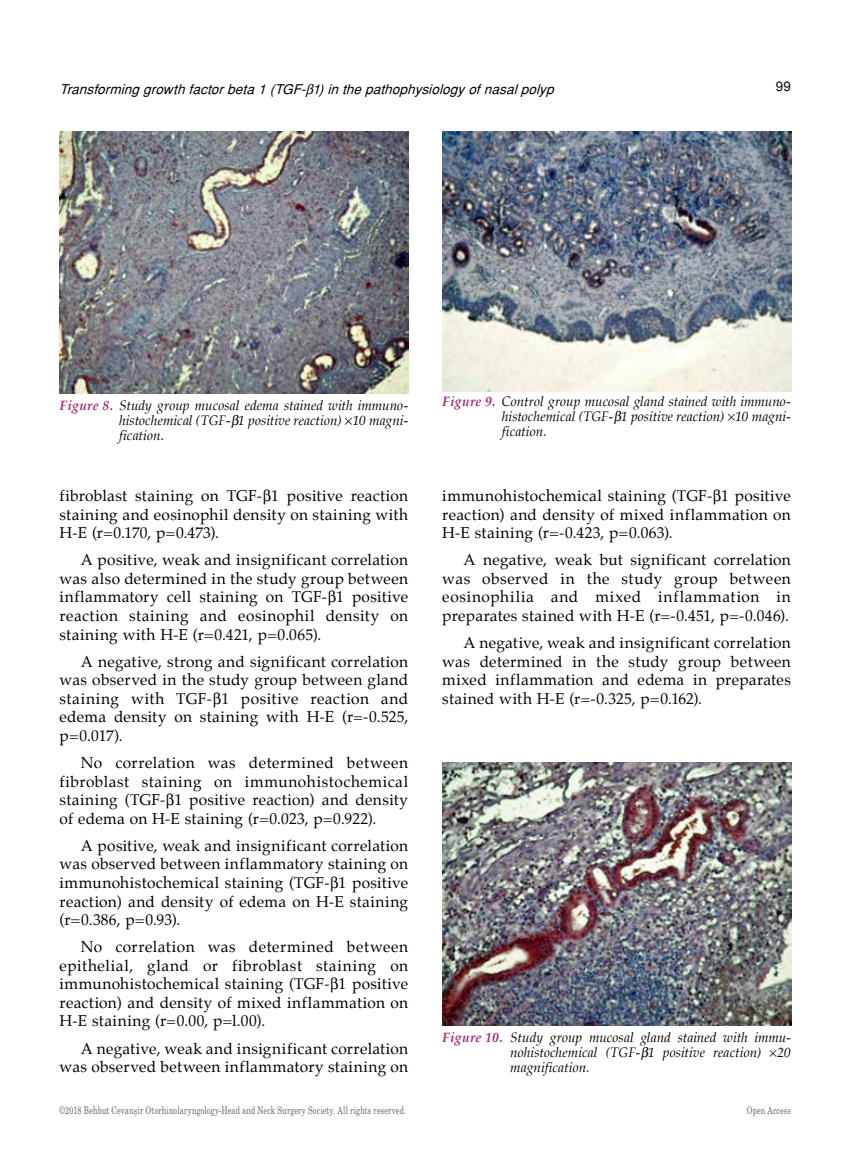
<style>
.page{position:relative;width:859px;height:1170px;background:#fff}
.page>*{position:absolute;margin:0;border:0;box-sizing:border-box;transform-origin:0 0}
.t1{font:15.45px/18.6px "Palatino";letter-spacing:.025em;color:#000;text-align:justify}
.t2{font:italic 13.5px/15px "Palatino";letter-spacing:.005em;color:#000;text-align:justify}
.t3{font:italic 13.5px "Helvetica Normal Tr";color:#000}
.t4{font:13.5px "Helvetica Normal Tr";color:#000}
.t5{font:10.5px "Madison Tr";letter-spacing:.015em;color:#6d6e71}
.s1{font-weight:700;color:#a12c77}
</style>
<div class="page">
<img style="left:442px;top:762px;width:349px;height:263px">
<img style="left:59px;top:132px;width:349px;height:261px">
<img style="left:442px;top:132px;width:349px;height:259px">
<p class="t3" style="left:60px;top:82px;width:500px">Transforming growth factor beta 1 (TGF- 1) in the pathophysiology of nasal polyp</p>
<p class="t4" style="left:776px;top:78px;width:17px">99</p>
<p class="t2" style="left:119px;top:399px;width:291px;text-indent:-60px"><span class="s1">Figure 8.</span> Study group mucosal edema stained with immuno&shy;histochemical (TGF- 1 positive reaction) 10 magni&shy;fication.</p>
<p class="t2" style="left:502px;top:395px;width:291px;text-indent:-60px"><span class="s1">Figure 9.</span> Control group mucosal gland stained with immuno&shy;histochemical (TGF- 1 positive reaction) 10 magni&shy;fication.</p>
<p class="t1" style="left:60px;top:488px;width:350px">fibroblast staining on TGF- 1 positive reaction staining and eosinophil density on staining with H-E (r=0.170, p=0.473).</p>
<p class="t1" style="left:60px;top:552px;width:350px;text-indent:21px">A positive, weak and insignificant correlation was also determined in the study group between inflammatory cell staining on TGF- 1 positive reaction staining and eosinophil density on staining with H-E (r=0.421, p=0.065).</p>
<p class="t1" style="left:60px;top:653px;width:350px;text-indent:21px">A negative, strong and significant correlation was observed in the study group between gland staining with TGF- 1 positive reaction and edema density on staining with H-E (r=-0.525, p=0.017).</p>
<p class="t1" style="left:60px;top:754px;width:350px;text-indent:21px">No correlation was determined between fibroblast staining on immunohistochemical staining (TGF- 1 positive reaction) and density of edema on H-E staining (r=0.023, p=0.922).</p>
<p class="t1" style="left:60px;top:837px;width:350px;text-indent:21px">A positive, weak and insignificant correlation was observed between inflammatory staining on immunohistochemical staining (TGF- 1 positive reaction) and density of edema on H-E staining (r=0.386, p=0.93).</p>
<p class="t1" style="left:60px;top:938px;width:350px;text-indent:21px">No correlation was determined between epithelial, gland or fibroblast staining on immunohistochemical staining (TGF- 1 positive reaction) and density of mixed inflammation on H-E staining (r=0.00, p=l.00).</p>
<p class="t1" style="left:60px;top:1040px;width:350px;text-align:right">A negative, weak and insignificant correlation was observed between inflammatory staining on</p>
<p class="t1" style="left:442px;top:488px;width:350px">immunohistochemical staining (TGF- 1 positive reaction) and density of mixed inflammation on H-E staining (r=-0.423, p=0.063).</p>
<p class="t1" style="left:442px;top:552px;width:350px;text-indent:21px">A negative, weak but significant correlation was observed in the study group between eosinophilia and mixed inflammation in preparates stained with H-E (r=-0.451, p=-0.046).</p>
<p class="t1" style="left:442px;top:634px;width:350px;text-indent:21px">A negative, weak and insignificant correlation was determined in the study group between mixed inflammation and edema in preparates stained with H-E (r=-0.325, p=0.162).</p>
<p class="t2" style="left:510px;top:1031px;width:282px;text-indent:-68px"><span class="s1">Figure 10.</span> Study group mucosal gland stained with immu&shy;nohistochemical (TGF- 1 positive reaction) 20 magnification.</p>
<p class="t5" style="left:60px;top:1103px;width:348px">©2018 Behbut Cevanşir Otorhinolaryngology-Head and Neck Surgery Society. All rights reserved.</p>
<p class="t5" style="left:747px;top:1103px;width:46px">Open Access</p>
</div>
